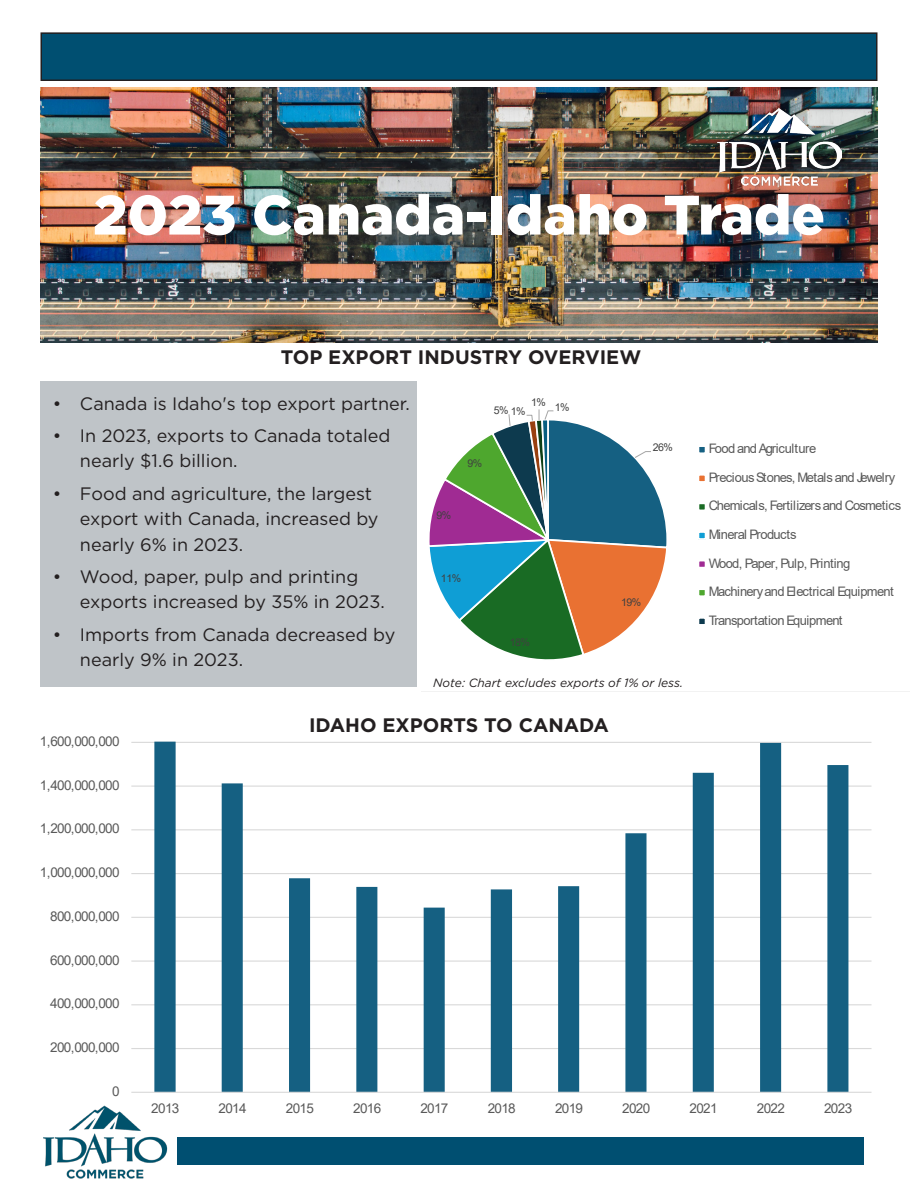
<style>
.page{position:relative;width:918px;height:1188px;background:#fff}
.page>*{position:absolute;margin:0;border:0;box-sizing:border-box;transform-origin:0 0}
.t1{font:900 55.5px "Gotham";color:#fff}
.t2{font:700 19.5px "Gotham";color:#231f20}
.t3{font:18px/25.5px "Gotham";color:#231f20}
.t4{font:13.5px "Arial";letter-spacing:-.05em;color:#595959}
.t5{font:13.05px/28.7px "Arial";letter-spacing:-.05em;color:#595959}
.t6{font:italic 12px "Gotham";color:#231f20}
.t7{font:10.65px "Arial";letter-spacing:-.05em;color:#404040}
</style>
<div class="page">
<svg style="left:131px;top:741px;width:741px;height:352px"></svg>
<img style="left:40px;top:87px;width:838px;height:255px">
<div style="left:41px;top:33px;width:836px;height:47px;background:#004f71"></div>
<div style="left:40px;top:32px;width:838px;height:49px;border:2px solid #231f20"></div>
<img style="left:717px;top:108px;width:125px;height:77px">
<div style="left:177px;top:1137px;width:687px;height:28px;background:#004f71"></div>
<img style="left:43px;top:1055px;width:147px;height:124px">
<div style="left:40px;top:381px;width:377px;height:306px;background:#bfc4c8"></div>
<svg style="left:429px;top:409px;width:277px;height:251px"></svg>
<p class="t1" style="left:93px;top:177px;width:734px">2023 Canada-Idaho Trade</p>
<p class="t2" style="left:281px;top:345px;width:362px">TOP EXPORT INDUSTRY OVERVIEW</p>
<p class="t3" style="left:53px;top:390px;width:358px">• Canada is Idaho's top export partner.</p>
<p class="t3" style="left:80px;top:422px;width:312px;text-indent:-27px">• In 2023, exports to Canada totaled nearly $1.6 billion.</p>
<p class="t3" style="left:80px;top:480px;width:300px;text-indent:-27px">• Food and agriculture, the largest export with Canada, increased by nearly 6% in 2023.</p>
<p class="t3" style="left:80px;top:563px;width:306px;text-indent:-27px">• Wood, paper, pulp and printing exports increased by 35% in 2023.</p>
<p class="t3" style="left:80px;top:621px;width:317px;text-indent:-27px">• Imports from Canada decreased by nearly 9% in 2023.</p>
<p class="t7" style="left:494px;top:404px;width:33px">5% 1%</p>
<p class="t7" style="left:531px;top:397px;width:40px">1% 1%</p>
<p class="t7" style="left:467px;top:456px;width:16px">9%</p>
<p class="t7" style="left:437px;top:508px;width:16px">9%</p>
<p class="t7" style="left:441px;top:571px;width:22px">11%</p>
<p class="t7" style="left:621px;top:595px;width:22px">19%</p>
<p class="t7" style="left:510px;top:635px;width:22px">18%</p>
<p class="t7" style="left:653px;top:440px;width:22px">26%</p>
<p class="t6" style="left:433px;top:675px;width:251px">Note: Chart excludes exports of 1% or less.</p>
<p class="t4" style="left:40px;top:732px;width:81px">1,600,000,000</p>
<p class="t4" style="left:40px;top:776px;width:81px">1,400,000,000</p>
<p class="t4" style="left:40px;top:819px;width:81px">1,200,000,000</p>
<p class="t4" style="left:40px;top:863px;width:81px">1,000,000,000</p>
<p class="t4" style="left:50px;top:907px;width:71px">800,000,000</p>
<p class="t4" style="left:50px;top:951px;width:71px">600,000,000</p>
<p class="t4" style="left:50px;top:994px;width:71px">400,000,000</p>
<p class="t4" style="left:50px;top:1038px;width:71px">200,000,000</p>
<p class="t4" style="left:112px;top:1082px;width:9px">0</p>
<p class="t2" style="left:309px;top:713px;width:301px">IDAHO EXPORTS TO CANADA</p>
<p class="t5" style="left:709px;top:434px;width:194px">Food and Agriculture<br>Precious Stones, Metals and Jewelry<br>Chemicals, Fertilizers and Cosmetics<br>Mineral Products<br>Wood, Paper, Pulp, Printing<br>Machinery and Electrical Equipment<br>Transportation Equipment</p>
<p class="t4" style="left:151px;top:1099px;width:30px">2013</p>
<p class="t4" style="left:219px;top:1099px;width:30px">2014</p>
<p class="t4" style="left:286px;top:1099px;width:30px">2015</p>
<p class="t4" style="left:353px;top:1099px;width:30px">2016</p>
<p class="t4" style="left:420px;top:1099px;width:30px">2017</p>
<p class="t4" style="left:488px;top:1099px;width:30px">2018</p>
<p class="t4" style="left:555px;top:1099px;width:30px">2019</p>
<p class="t4" style="left:622px;top:1099px;width:30px">2020</p>
<p class="t4" style="left:690px;top:1099px;width:30px">2021</p>
<p class="t4" style="left:757px;top:1099px;width:30px">2022</p>
<p class="t4" style="left:824px;top:1099px;width:30px">2023</p>
</div>
